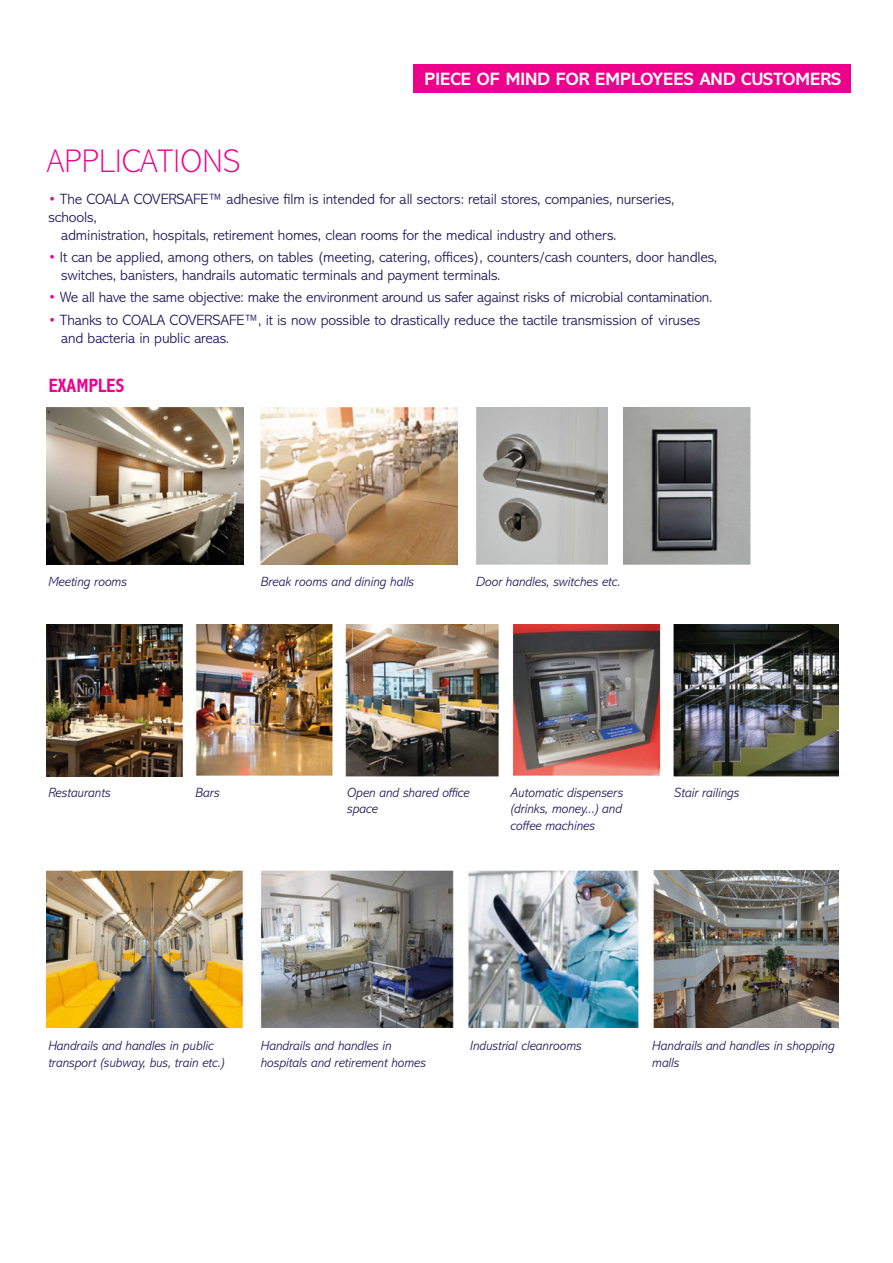
<style>
.page{position:relative;width:893px;height:1263px;background:#fff}
.page>*{position:absolute;margin:0;border:0;box-sizing:border-box;transform-origin:0 0}
.t1{font:200 33px "Abadi MT Pro";color:#ed028c}
.t2{font:700 condensed 19.5px "Abadi MT Pro";letter-spacing:-.01em;color:#ed028c}
.t3{font:700 18px "Abadi MT Pro";color:#fff}
.t4{font:300 15px/18px "Abadi MT Pro";letter-spacing:-.01em;color:#231b5c}
.t5{font:italic 300 13.5px/16.5px "Abadi MT Pro";letter-spacing:-.01em;color:#231b5c}
.s1{color:#ed028c}
</style>
<div class="page">
<img style="left:261px;top:408px;width:197px;height:157px">
<img style="left:476px;top:408px;width:132px;height:157px">
<img style="left:624px;top:408px;width:127px;height:157px">
<img style="left:47px;top:624px;width:136px;height:152px">
<img style="left:195px;top:624px;width:644px;height:152px">
<img style="left:47px;top:870px;width:792px;height:157px">
<div style="left:413px;top:64px;width:438px;height:29px;background:#ed028c"></div>
<img style="left:47px;top:408px;width:197px;height:157px">
<p class="t3" style="left:424px;top:68px;width:418px">PIECE OF MIND FOR EMPLOYEES AND CUSTOMERS</p>
<p class="t1" style="left:47px;top:143px;width:195px">APPLICATIONS</p>
<p class="t4" style="left:48px;top:190px;width:628px"><span class="s1">•</span> The COALA COVERSAFE™ adhesive film is intended for all sectors: retail stores, companies, nurseries,</p>
<p class="t4" style="left:48px;top:208px;width:50px">schools,</p>
<p class="t4" style="left:61px;top:226px;width:557px">administration, hospitals, retirement homes, clean rooms for the medical industry and others.</p>
<p class="t4" style="left:61px;top:248px;width:658px;text-indent:-13px"><span class="s1">•</span> It can be applied, among others, on tables (meeting, catering, offices), counters/cash counters, door handles, switches, banisters, handrails automatic terminals and payment terminals.</p>
<p class="t4" style="left:48px;top:289px;width:666px"><span class="s1">•</span> We all have the same objective: make the environment around us safer against risks of microbial contamination.</p>
<p class="t4" style="left:61px;top:311px;width:641px;text-indent:-13px"><span class="s1">•</span> Thanks to COALA COVERSAFE™, it is now possible to drastically reduce the tactile transmission of viruses and bacteria in public areas.</p>
<p class="t2" style="left:48px;top:375px;width:77px">EXAMPLES</p>
<p class="t5" style="left:48px;top:573px;width:80px">Meeting rooms</p>
<p class="t5" style="left:261px;top:573px;width:155px">Break rooms and dining halls</p>
<p class="t5" style="left:476px;top:573px;width:146px">Door handles, switches etc.</p>
<p class="t5" style="left:48px;top:784px;width:64px">Restaurants</p>
<p class="t5" style="left:195px;top:784px;width:26px">Bars</p>
<p class="t5" style="left:347px;top:784px;width:124px">Open and shared office</p>
<p class="t5" style="left:347px;top:801px;width:32px">space</p>
<p class="t5" style="left:511px;top:784px;width:114px;text-align:justify">Automatic dispensers (drinks, money...) and coffee machines</p>
<p class="t5" style="left:674px;top:784px;width:67px">Stair railings</p>
<p class="t5" style="left:48px;top:1037px;width:167px">Handrails and handles in public</p>
<p class="t5" style="left:48px;top:1054px;width:178px">transport (subway, bus, train etc.)</p>
<p class="t5" style="left:261px;top:1037px;width:167px">Handrails and handles in hospitals and retirement homes</p>
<p class="t5" style="left:470px;top:1037px;width:113px">Industrial cleanrooms</p>
<p class="t5" style="left:652px;top:1037px;width:184px">Handrails and handles in shopping</p>
<p class="t5" style="left:652px;top:1054px;width:29px">malls</p>
</div>
